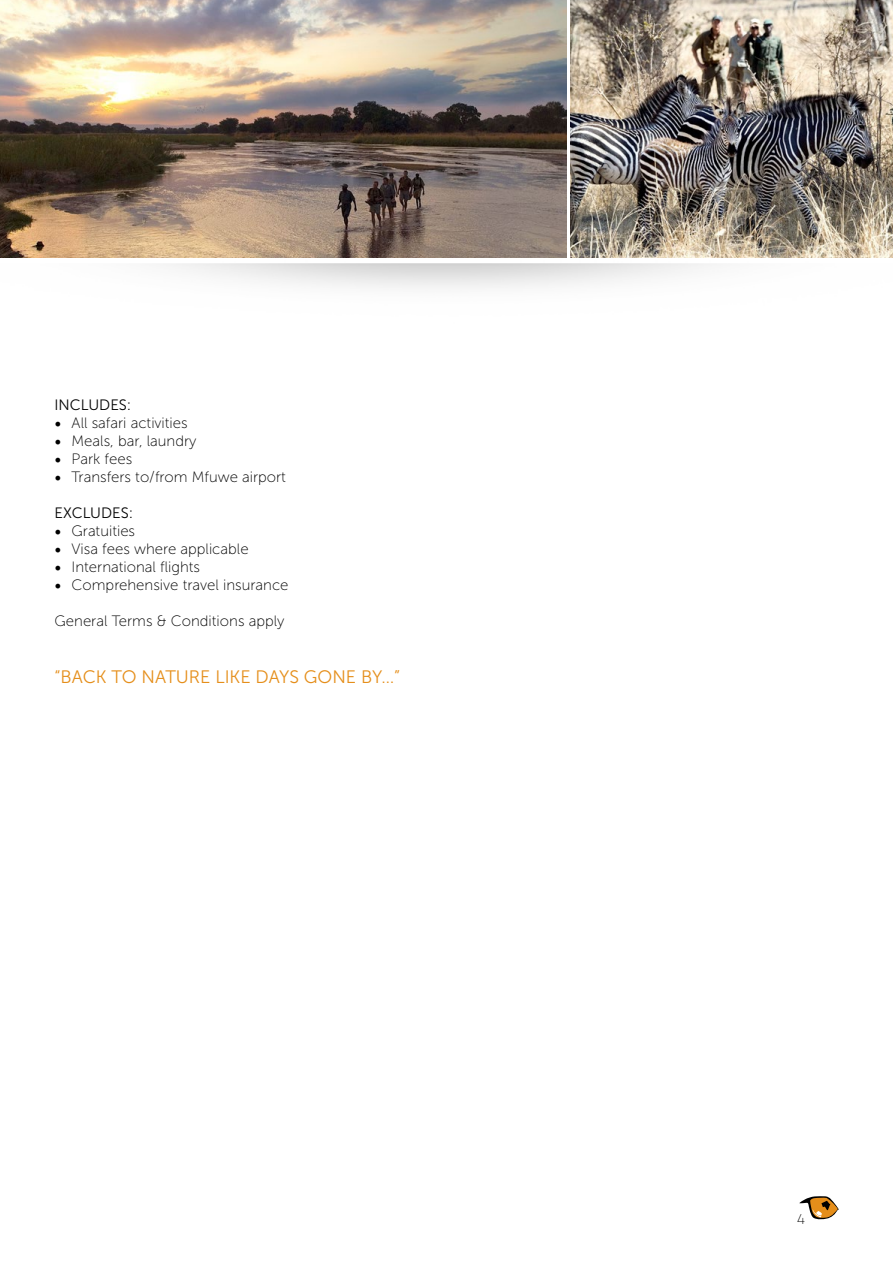
<style>
.page{position:relative;width:893px;height:1263px;background:#fff}
.page>*{position:absolute;margin:0;border:0;box-sizing:border-box;transform-origin:0 0}
.t1{font:18px "Museo Sans 300";color:#e58e1a}
.t2{font:15px "Museo Sans 100";color:#000}
.t3{font:15px "Museo Sans 300";color:#000}
.t4{font:15px "Titillium Maps 26 L 1 wt";color:#000}
.s1{font-family:"Minion Pro";font-size:18px}
</style>
<div class="page">
<img style="left:0;top:0;width:566px;height:258px">
<img style="left:571px;top:0;width:322px;height:258px">
<svg style="left:799px;top:1196px;width:40px;height:24px"></svg>
<p class="t3" style="left:55px;top:396px;width:78px">INCLUDES:</p>
<p class="t2" style="left:55px;top:415px;width:135px"><span class="s1">•</span> All safari activities</p>
<p class="t2" style="left:55px;top:433px;width:143px"><span class="s1">•</span> Meals, bar, laundry</p>
<p class="t2" style="left:55px;top:451px;width:79px"><span class="s1">•</span> Park fees</p>
<p class="t2" style="left:55px;top:469px;width:233px"><span class="s1">•</span> Transfers to/from Mfuwe airport</p>
<p class="t3" style="left:55px;top:504px;width:80px">EXCLUDES:</p>
<p class="t2" style="left:55px;top:523px;width:82px"><span class="s1">•</span> Gratuities</p>
<p class="t2" style="left:55px;top:541px;width:196px"><span class="s1">•</span> Visa fees where applicable</p>
<p class="t2" style="left:55px;top:559px;width:147px"><span class="s1">•</span> International flights</p>
<p class="t2" style="left:55px;top:577px;width:235px"><span class="s1">•</span> Comprehensive travel insurance</p>
<p class="t2" style="left:55px;top:613px;width:231px">General Terms &amp; Conditions apply</p>
<p class="t1" style="left:55px;top:667px;width:347px">“BAC K TO NATURE LIKE DAYS GO NE BY…”</p>
<p class="t4" style="left:797px;top:1208px;width:9px">4</p>
</div>
